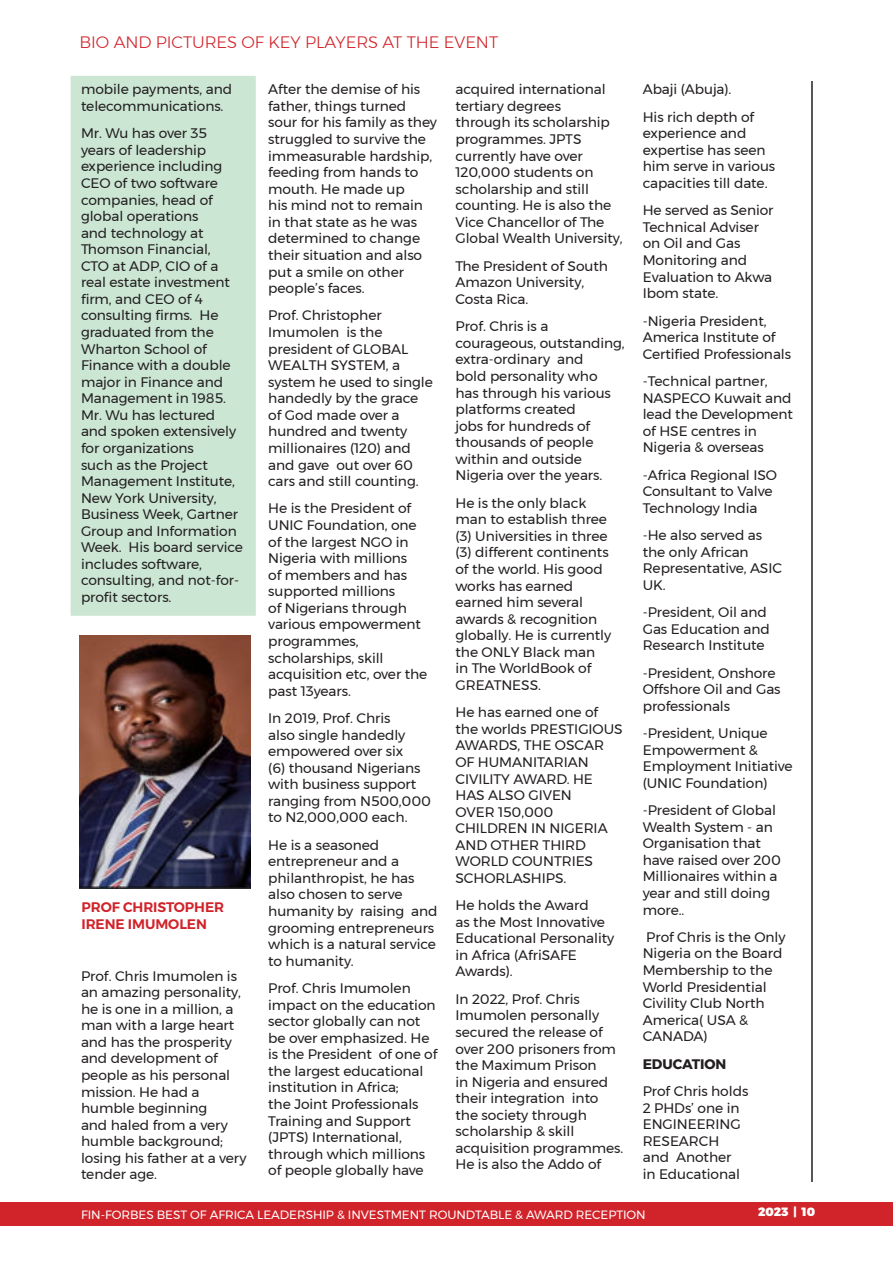
<style>
.page{position:relative;width:893px;height:1263px;background:#fff}
.page>*{position:absolute;margin:0;border:0;box-sizing:border-box;transform-origin:0 0}
.t1{font:300 16.5px "Montserrat";letter-spacing:-.005em;color:#d1232a}
.t2{font:13.8px/16.5px "Montserrat";letter-spacing:-.005em;color:#231f20}
.t3{font:600 13.8px/16.5px "Montserrat";letter-spacing:-.005em;color:#d1232a}
.t4{font:700 13.8px "Montserrat";letter-spacing:-.005em;color:#231f20}
.t5{font:12px "Montserrat";letter-spacing:-.005em;color:#fff}
.t6{font:900 12px "Montserrat";letter-spacing:-.005em;color:#fff}
</style>
<div class="page">
<div style="left:0;top:1202px;width:893px;height:23px;background:#d1232a"></div>
<div style="left:69px;top:74px;width:188px;height:543px;background:#cbe6d3;border:2px solid #fff"></div>
<img style="left:80px;top:636px;width:170px;height:253px">
<hr style="left:811px;top:81px;width:2px;height:1101px;background:#231f20">
<p class="t1" style="left:80px;top:32px;width:420px">BIO AND PICTURES OF KEY PLAYERS AT THE EVENT</p>
<p class="t2" style="left:81px;top:82px;width:153px">mobile payments, and telecommunications.</p>
<p class="t2" style="left:81px;top:126px;width:163px">Mr. Wu has over 35 years of leadership experience including<br>CEO of two software companies, head of global operations<br>and technology at<br>Thomson Financial,<br>CTO at ADP, CIO of a real estate investment firm, and CEO of 4 consulting firms. He graduated from the<br>Wharton School of<br>Finance with a double major in Finance and<br>Management in 1985.<br>Mr. Wu has lectured and spoken extensively for organizations<br>such as the Project<br>Management Institute,<br>New York University,<br>Business Week, Gartner<br>Group and Information<br>Week. His board service includes software, consulting, and not-for&shy;profit sectors.</p>
<p class="t2" style="left:268px;top:82px;width:170px">After the demise of his father, things turned sour for his family as they struggled to survive the immeasurable hardship, feeding from hands to mouth. He made up<br>his mind not to remain in that state as he was determined to change their situation and also put a smile on other people’s faces.</p>
<p class="t2" style="left:268px;top:308px;width:166px">Prof. Christopher<br>Imumolen is the president of GLOBAL<br>WEALTH SYSTEM, a system he used to single handedly by the grace of God made over a hundred and twenty millionaires (120) and and gave out over 60 cars and still counting.</p>
<p class="t2" style="left:268px;top:501px;width:161px">He is the President of<br>UNIC Foundation, one of the largest NGO in<br>Nigeria with millions<br>of members and has supported millions<br>of Nigerians through various empowerment programmes, scholarships, skill acquisition etc, over the past 13years.</p>
<p class="t2" style="left:268px;top:710px;width:164px">In 2019, Prof. Chris<br>also single handedly empowered over six<br>(6) thousand Nigerians with business support ranging from N500,000 to N2,000,000 each.</p>
<p class="t2" style="left:268px;top:837px;width:171px">He is a seasoned entrepreneur and a philanthropist, he has also chosen to serve humanity by raising and grooming entrepreneurs which is a natural service to humanity.</p>
<p class="t2" style="left:268px;top:980px;width:171px">Prof. Chris Imumolen impact on the education sector globally can not be over emphasized. He is the President of one of the largest educational institution in Africa;<br>the Joint Professionals<br>Training and Support (JPTS) International, through which millions of people globally have</p>
<p class="t2" style="left:455px;top:82px;width:169px">acquired international tertiary degrees<br>through its scholarship programmes. JPTS currently have over<br>120,000 students on scholarship and still counting. He is also the<br>Vice Chancellor of The<br>Global Wealth University,</p>
<p class="t2" style="left:455px;top:258px;width:154px">The President of South<br>Amazon University,<br>Costa Rica.</p>
<p class="t2" style="left:455px;top:319px;width:171px">Prof. Chris is a courageous, outstanding, extra-ordinary and<br>bold personality who<br>has through his various platforms created<br>jobs for hundreds of thousands of people within and outside<br>Nigeria over the years.</p>
<p class="t2" style="left:455px;top:495px;width:157px">He is the only black man to establish three (3) Universities in three (3) different continents of the world. His good works has earned earned him several awards &amp; recognition globally. He is currently the ONLY Black man in The WorldBook of<br>GREATNESS.</p>
<p class="t2" style="left:455px;top:705px;width:169px">He has earned one of the worlds PRESTIGIOUS<br>AWARDS, THE OSCAR<br>OF HUMANITARIAN<br>CIVILITY AWARD. HE<br>HAS ALSO GIVEN<br>OVER 150,000<br>CHILDREN IN NIGERIA<br>AND OTHER THIRD<br>WORLD COUNTRIES<br>SCHORLASHIPS.</p>
<p class="t2" style="left:455px;top:898px;width:160px">He holds the Award<br>as the Most Innovative<br>Educational Personality in Africa (AfriSAFE<br>Awards).</p>
<p class="t2" style="left:455px;top:991px;width:169px">In 2022, Prof. Chris<br>Imumolen personally secured the release of over 200 prisoners from the Maximum Prison<br>in Nigeria and ensured their integration into the society through scholarship &amp; skill acquisition programmes.<br>He is also the Addo of</p>
<p class="t3" style="left:81px;top:900px;width:144px">PROF CHRISTOPHER<br>IRENE IMUMOLEN</p>
<p class="t2" style="left:81px;top:968px;width:167px">Prof. Chris Imumolen is an amazing personality, he is one in a million, a man with a large heart and has the prosperity and development of people as his personal mission. He had a humble beginning<br>and haled from a very humble background; losing his father at a very tender age.</p>
<p class="t2" style="left:643px;top:76px;width:113px;line-height:27.3px">Abaji (Abuja).<br>His rich depth of</p>
<p class="t2" style="left:643px;top:126px;width:134px">experience and expertise has seen him serve in various capacities till date.</p>
<p class="t2" style="left:643px;top:203px;width:132px">He served as Senior<br>Technical Adviser on Oil and Gas<br>Monitoring and<br>Evaluation to Akwa<br>Ibom state.</p>
<p class="t2" style="left:643px;top:313px;width:150px">-Nigeria President,<br>America Institute of<br>Certified Professionals</p>
<p class="t2" style="left:643px;top:373px;width:152px">-Technical partner,<br>NASPECO Kuwait and lead the Development of HSE centres in<br>Nigeria &amp; overseas</p>
<p class="t2" style="left:643px;top:467px;width:136px">-Africa Regional ISO<br>Consultant to Valve<br>Technology India</p>
<p class="t2" style="left:643px;top:527px;width:141px">-He also served as the only African<br>Representative, ASIC<br>UK.</p>
<p class="t2" style="left:643px;top:604px;width:129px">-President, Oil and<br>Gas Education and<br>Research Institute</p>
<p class="t2" style="left:643px;top:665px;width:139px">-President, Onshore<br>Offshore Oil and Gas professionals</p>
<p class="t2" style="left:643px;top:725px;width:151px">-President, Unique<br>Empowerment &amp;<br>Employment Initiative (UNIC Foundation)</p>
<p class="t2" style="left:643px;top:802px;width:140px">-President of Global<br>Wealth System - an<br>Organisation that have raised over 200<br>Millionaires within a year and still doing more..</p>
<p class="t2" style="left:643px;top:929px;width:144px">Prof Chris is the Only<br>Nigeria on the Board<br>Membership to the<br>World Presidential<br>Civility Club North<br>America( USA &amp;<br>CANADA)</p>
<p class="t4" style="left:643px;top:1058px;width:85px">EDUCATION</p>
<p class="t2" style="left:643px;top:1083px;width:107px">Prof Chris holds<br>2 PHDs’ one in<br>ENGINEERING<br>RESEARCH and Another<br>in Educational</p>
<p class="t5" style="left:81px;top:1207px;width:566px">FIN-FORBES BEST OF AFRICA LEADERSHIP &amp; INVESTMENT ROUNDTABLE &amp; AWARD RECEPTION</p>
<p class="t6" style="left:758px;top:1206px;width:59px">2023 | 10</p>
</div>
